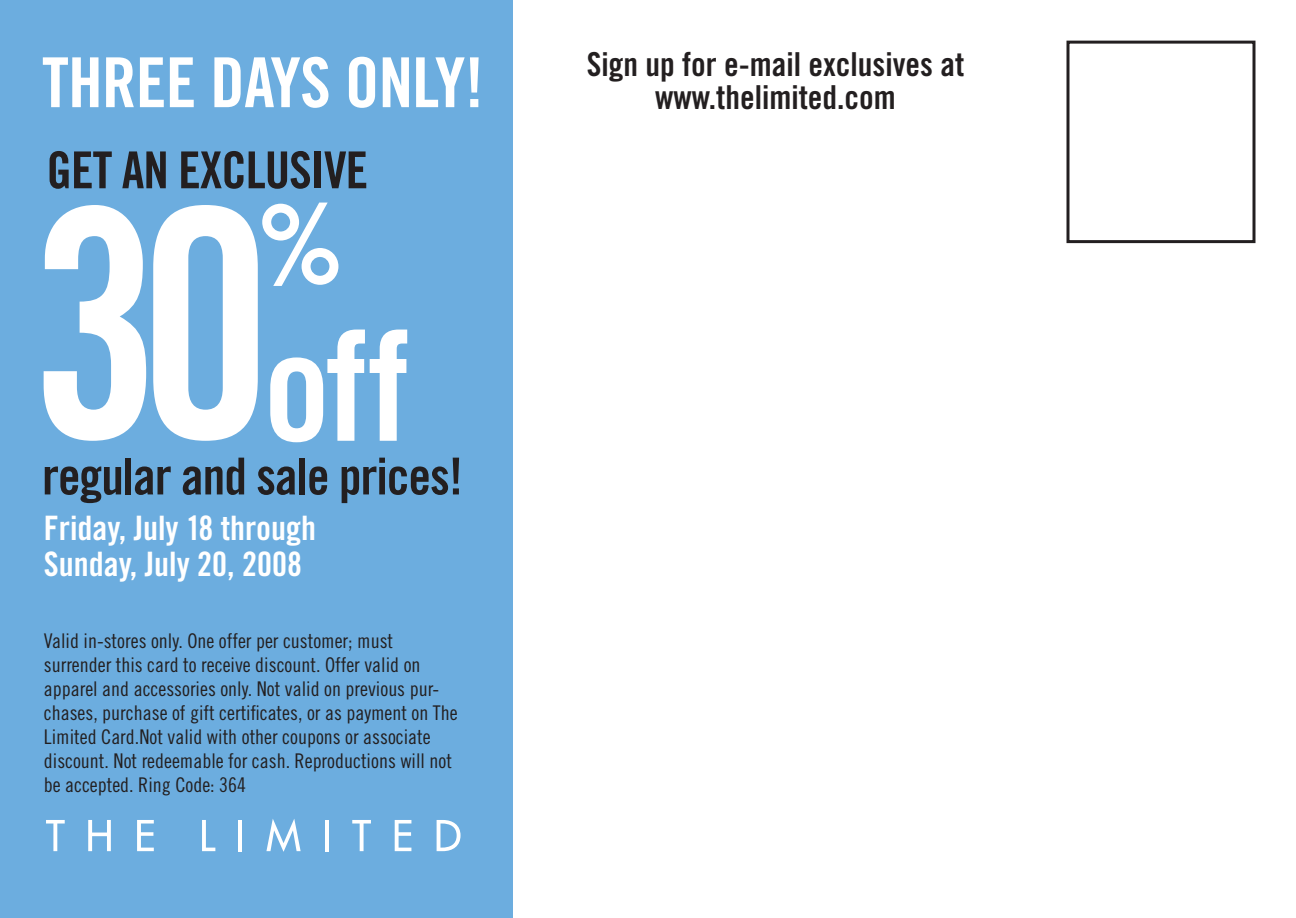
<style>
.page{position:relative;width:1296px;height:918px;background:#fff}
.page>*{position:absolute;margin:0;border:0;box-sizing:border-box;transform-origin:0 0}
.t1{font:317.7px "Trade Gothic Bold Cond Twenty";color:#fff;scale:.93 1}
.t2{font:152.1px "Trade Gothic Bold Cond Twenty";color:#fff}
.t3{font:112.5px "Trade Gothic Bold Cond Twenty";color:#fff}
.t4{font:69px "Trade Gothic Bold Cond Twenty";letter-spacing:-.01em;color:#fff}
.t5{font:51px "Trade Gothic Bold Cond Twenty";letter-spacing:-.02em;color:#231f20}
.t6{font:33.6px "Trade Gothic Bold Cond Twenty";color:#fff}
.t7{font:33px/33px "Trade Gothic Bold Cond Twenty";color:#231f20;text-align:center}
.t8{font:20.4px/24px "Trade Gothic Cond Eighteen";color:#231f20}
</style>
<div class="page">
<div style="left:0;top:0;width:513px;height:918px;background:#6caddf"></div>
<div style="left:1066px;top:41px;width:190px;height:202px;border:3px solid #231f20"></div>
<svg style="left:46px;top:820px;width:19px;height:31px"></svg>
<svg style="left:88px;top:820px;width:23px;height:31px"></svg>
<svg style="left:137px;top:820px;width:17px;height:31px"></svg>
<svg style="left:352px;top:820px;width:19px;height:31px"></svg>
<svg style="left:395px;top:820px;width:16px;height:31px"></svg>
<svg style="left:437px;top:820px;width:24px;height:31px"></svg>
<svg style="left:202px;top:820px;width:13px;height:31px"></svg>
<hr style="left:238px;top:820px;width:4px;height:31px;background:#fff">
<hr style="left:325px;top:820px;width:4px;height:31px;background:#fff">
<svg style="left:266px;top:819px;width:35px;height:33px"></svg>
<p class="t4" style="left:42px;top:41px;width:443px">THREE DAYS ONLY!</p>
<p class="t7" style="left:587px;top:48px;width:379px">Sign up for e-mail exclusives at www.thelimited.com</p>
<p class="t5" style="left:46px;top:139px;width:323px">GET AN EXCLUSIVE</p>
<p class="t1" style="left:30px;top:131px;width:261px">30</p>
<p class="t5" style="left:42px;top:445px;width:423px">regular and sale prices!</p>
<p class="t3" style="left:257px;top:176px;width:89px">%</p>
<p class="t2" style="left:263px;top:294px;width:149px">off</p>
<p class="t6" style="left:44px;top:508px;width:274px">Friday, July 18 through</p>
<p class="t6" style="left:44px;top:544px;width:260px">Sunday, July 20, 2008</p>
<p class="t8" style="left:44px;top:629px;width:351px">Valid in-stores only. One offer per customer; must</p>
<p class="t8" style="left:44px;top:653px;width:415px">surrender this card to receive discount. Offer valid on apparel and accessories only. Not valid on previous pur&shy;chases, purchase of gift certificates, or as payment on The Limited Card.Not valid with other coupons or associate discount. Not redeemable for cash. Reproductions will not be accepted. Ring Code: 364</p>
</div>
